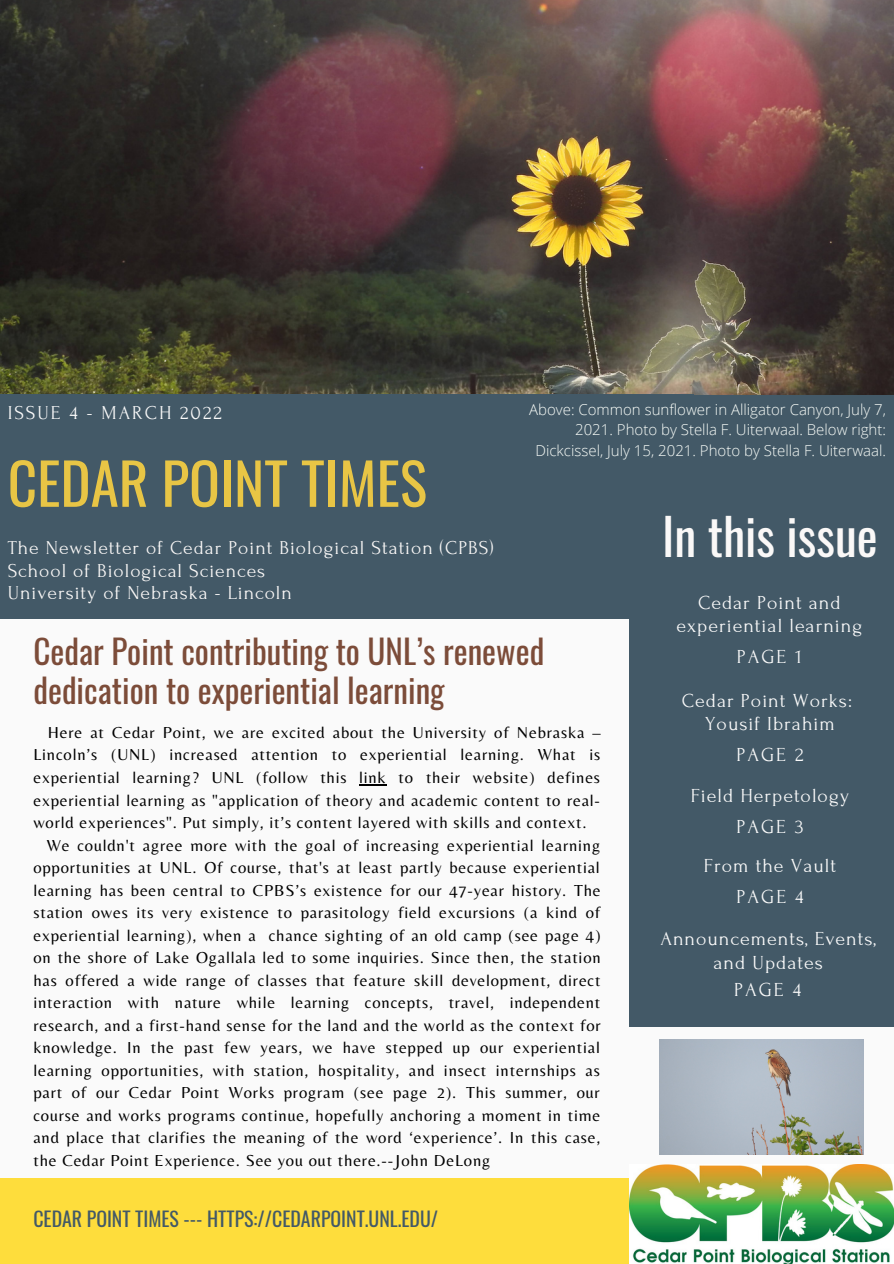
<style>
.page{position:relative;width:894px;height:1264px;background:#fff}
.page>*{position:absolute;margin:0;border:0;box-sizing:border-box;transform-origin:0 0}
.t1{font:57.15px "Oswald";color:#e8c545}
.t2{font:49.65px "Oswald";color:#faf8f7}
.t3{font:33.15px/39.5px "Oswald";color:#7c4c39}
.t4{font:19.8px/23.7px "Forum";letter-spacing:.05em;color:#fafafa;text-align:center}
.t5{font:19.8px "Oswald";color:#435967}
.t6{font:19.65px "Forum";letter-spacing:.05em;color:#faf8f7}
.t7{font:19.65px "Forum";letter-spacing:.1em;color:#fafafa}
.t8{font:16.5px/22.5px "Belleza";letter-spacing:.05em;color:#000;text-align:justify}
.t9{font:300 15px/20.2px "Open Sans";color:#f7fbf7;text-align:right}
</style>
<div class="page">
<div style="left:0;top:0;width:893px;height:1263px;background:#fafafa"></div>
<div style="left:629px;top:394px;width:264px;height:632px;background:#435967"></div>
<img style="left:0;top:0;width:893px;height:394px">
<div style="left:0;top:394px;width:692px;height:224px;background:#435967"></div>
<div style="left:0;top:1178px;width:893px;height:85px;background:#fedd3c"></div>
<img style="left:629px;top:1164px;width:264px;height:99px">
<img style="left:659px;top:1039px;width:204px;height:115px">
<svg style="left:359px;top:784px;width:27px;height:1px"></svg>
<p class="t7" style="left:8px;top:402px;width:215px">ISSUE 4 - MARCH 2022</p>
<p class="t1" style="left:8px;top:438px;width:420px">CEDAR POINT TIMES</p>
<p class="t9" style="left:529px;top:399px;width:358px">Above: Common sunflower in Alligator Canyon, July 7,<br>2021. Photo by Stella F. Uiterwaal. Below right:<br>Dickcissel, July 15, 2021. Photo by Stella F. Uiterwaal.</p>
<p class="t6" style="left:8px;top:537px;width:487px">The Newsletter of Cedar Point Biological Station (CPBS)</p>
<p class="t6" style="left:8px;top:560px;width:259px">School of Biological Sciences</p>
<p class="t6" style="left:8px;top:582px;width:285px">University of Nebraska - Lincoln</p>
<p class="t3" style="left:33px;top:630px;width:512px">Cedar Point contributing to UNL’s renewed dedication to experiential learning</p>
<p class="t8" style="left:33px;top:721px;width:568px;text-indent:14px">Here at Cedar Point, we are excited about the University of Nebraska – Lincoln’s (UNL) increased attention to experiential learning. What is experiential learning? UNL (follow this link to their website) defines experiential learning as "application of theory and academic content to real&shy;world experiences". Put simply, it’s content layered with skills and context.</p>
<p class="t8" style="left:33px;top:833px;width:568px;text-indent:13px">We couldn't agree more with the goal of increasing experiential learning opportunities at UNL. Of course, that's at least partly because experiential learning has been central to CPBS’s existence for our 47-year history. The station owes its very existence to parasitology field excursions (a kind of experiential learning), when a chance sighting of an old camp (see page 4) on the shore of Lake Ogallala led to some inquiries. Since then, the station has offered a wide range of classes that feature skill development, direct interaction with nature while learning concepts, travel, independent research, and a first-hand sense for the land and the world as the context for knowledge. In the past few years, we have stepped up our experiential learning opportunities, with station, hospitality, and insect internships as part of our Cedar Point Works program (see page 2). This summer, our course and works programs continue, hopefully anchoring a moment in time and place that clarifies the meaning of the word ‘experience’. In this case, the Cedar Point Experience. See you out there.--John DeLong</p>
<p class="t5" style="left:33px;top:1203px;width:406px">CEDAR POINT TIMES --- HTTPS://CEDARPOINT.UNL.EDU/</p>
<p class="t2" style="left:662px;top:497px;width:217px">In this issue</p>
<p class="t4" style="left:676px;top:591px;width:187px">Cedar Point and experiential learning</p>
<p class="t4" style="left:736px;top:645px;width:66px">PAGE 1</p>
<p class="t4" style="left:681px;top:689px;width:172px">Cedar Point Works:</p>
<p class="t4" style="left:705px;top:712px;width:131px">Yousif Ibrahim</p>
<p class="t4" style="left:736px;top:743px;width:68px">PAGE 2</p>
<p class="t4" style="left:690px;top:784px;width:160px">Field Herpetology</p>
<p class="t4" style="left:736px;top:815px;width:68px">PAGE 3</p>
<p class="t4" style="left:703px;top:854px;width:134px">From the Vault</p>
<p class="t4" style="left:736px;top:885px;width:68px">PAGE 4</p>
<p class="t4" style="left:660px;top:927px;width:217px">Announcements, Events, and Updates</p>
<p class="t4" style="left:734px;top:977px;width:68px">PAGE 4</p>
</div>
